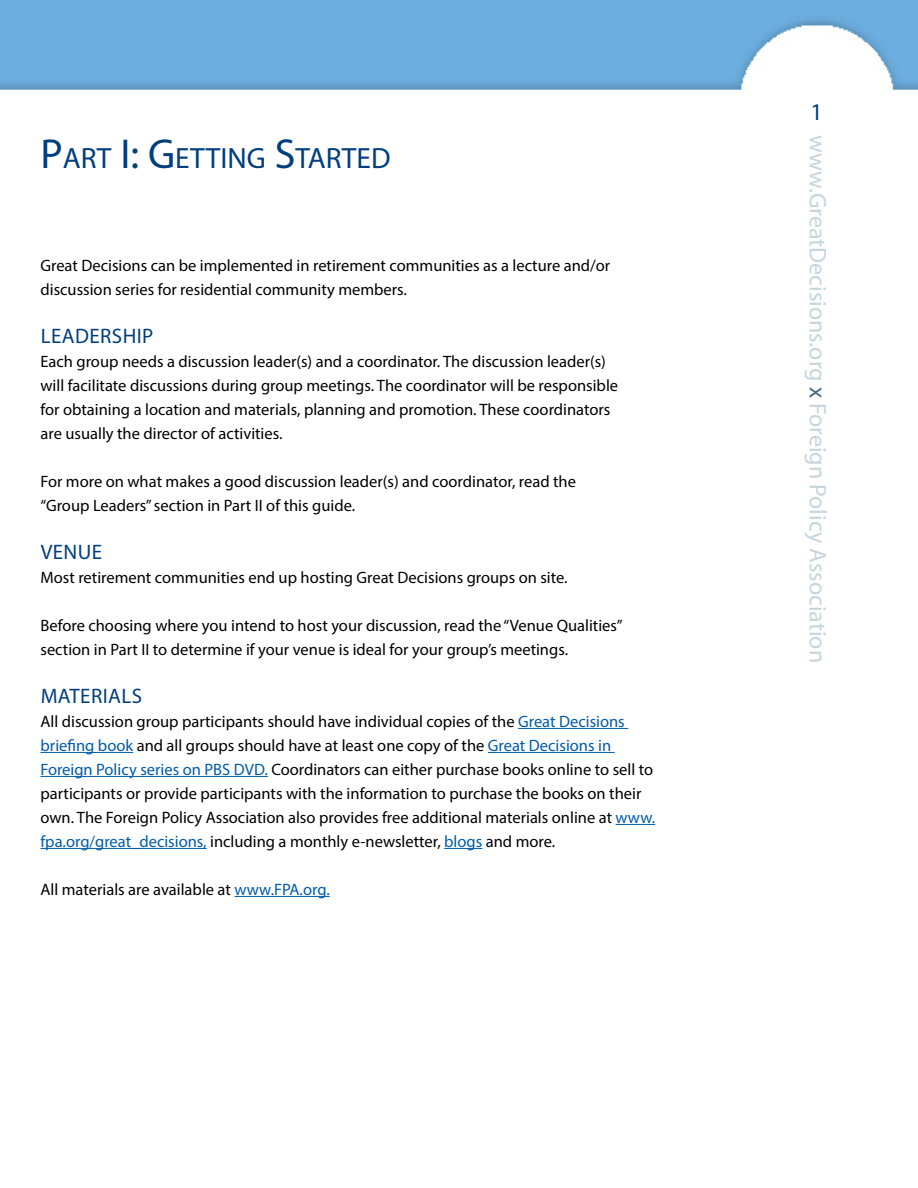
<style>
.page{position:relative;width:918px;height:1188px;background:#fff}
.page>*{position:absolute;margin:0;border:0;box-sizing:border-box;transform-origin:0 0}
.t1{font:29.4px "Myriad Pro";color:#003e7e}
.t2{font:24px "Myriad Pro";color:#c5d5db}
.t3{font:24px "Myriad Pro";color:#003e7e}
.t4{font:21px "Myriad Pro";letter-spacing:.02em;color:#003e7e}
.t5{font:16.5px/24px "Myriad Pro";color:#000}
.s1{font-size:42px}
.s2{color:#005baa}
.s3{color:#46687d}
</style>
<div class="page">
<img style="left:0;top:0;width:918px;height:897px">
<hr style="left:518px;top:728px;width:110px;height:1px;background:#005baa">
<hr style="left:40px;top:752px;width:93px;height:1px;background:#005baa">
<hr style="left:488px;top:752px;width:127px;height:1px;background:#005baa">
<hr style="left:40px;top:776px;width:228px;height:1px;background:#005baa">
<hr style="left:616px;top:824px;width:39px;height:1px;background:#005baa">
<hr style="left:40px;top:848px;width:167px;height:1px;background:#005baa">
<hr style="left:444px;top:848px;width:38px;height:1px;background:#005baa">
<hr style="left:235px;top:896px;width:95px;height:1px;background:#005baa">
<h1 class="t1" style="left:40px;top:140px;width:348px"><span class="s1">P</span>ART <span class="s1">I: G</span>ETTING <span class="s1">S</span>TARTED</h1>
<p class="t5" style="left:40px;top:253px;width:571px">Great Decisions can be implemented in retirement communities as a lecture and/or discussion series for residential community members.</p>
<p class="t4" style="left:41px;top:323px;width:114px">LEADERSHIP</p>
<p class="t5" style="left:40px;top:349px;width:579px">Each group needs a discussion leader(s) and a coordinator. The discussion leader(s) will facilitate discussions during group meetings. The coordinator will be responsible for obtaining a location and materials, planning and promotion. These coordinators are usually the director of activities.</p>
<p class="t5" style="left:40px;top:469px;width:537px">For more on what makes a good discussion leader(s) and coordinator, read the “Group Leaders” section in Part II of this guide.</p>
<p class="t4" style="left:41px;top:539px;width:63px">VENUE</p>
<p class="t5" style="left:40px;top:565px;width:529px">Most retirement communities end up hosting Great Decisions groups on site.</p>
<p class="t5" style="left:40px;top:613px;width:584px">Before choosing where you intend to host your discussion, read the “Venue Qualities” section in Part II to determine if your venue is ideal for your group’s meetings.</p>
<p class="t4" style="left:41px;top:683px;width:103px">MATERIALS</p>
<p class="t5" style="left:40px;top:709px;width:616px">All discussion group participants should have individual copies of the <span class="s2">Great Decisions briefing book</span> and all groups should have at least one copy of the <span class="s2">Great Decisions in Foreign Policy series on PBS DVD.</span> Coordinators can either purchase books online to sell to participants or provide participants with the information to purchase the books on their own. The Foreign Policy Association also provides free additional materials online at <span class="s2">www. fpa.org/great_decisions,</span> including a monthly e-newsletter, <span class="s2">blogs</span> and more.</p>
<p class="t5" style="left:40px;top:877px;width:291px">All materials are available at <span class="s2">www.FPA.org.</span></p>
<h2 class="t3" style="left:811px;top:97px;width:14px">1</h2>
<h2 class="t2" style="left:833px;top:135px;width:529px;rotate:90deg">www.GreatDecisions.org <span class="s3">x</span> Foreign Policy Association</h2>
</div>
